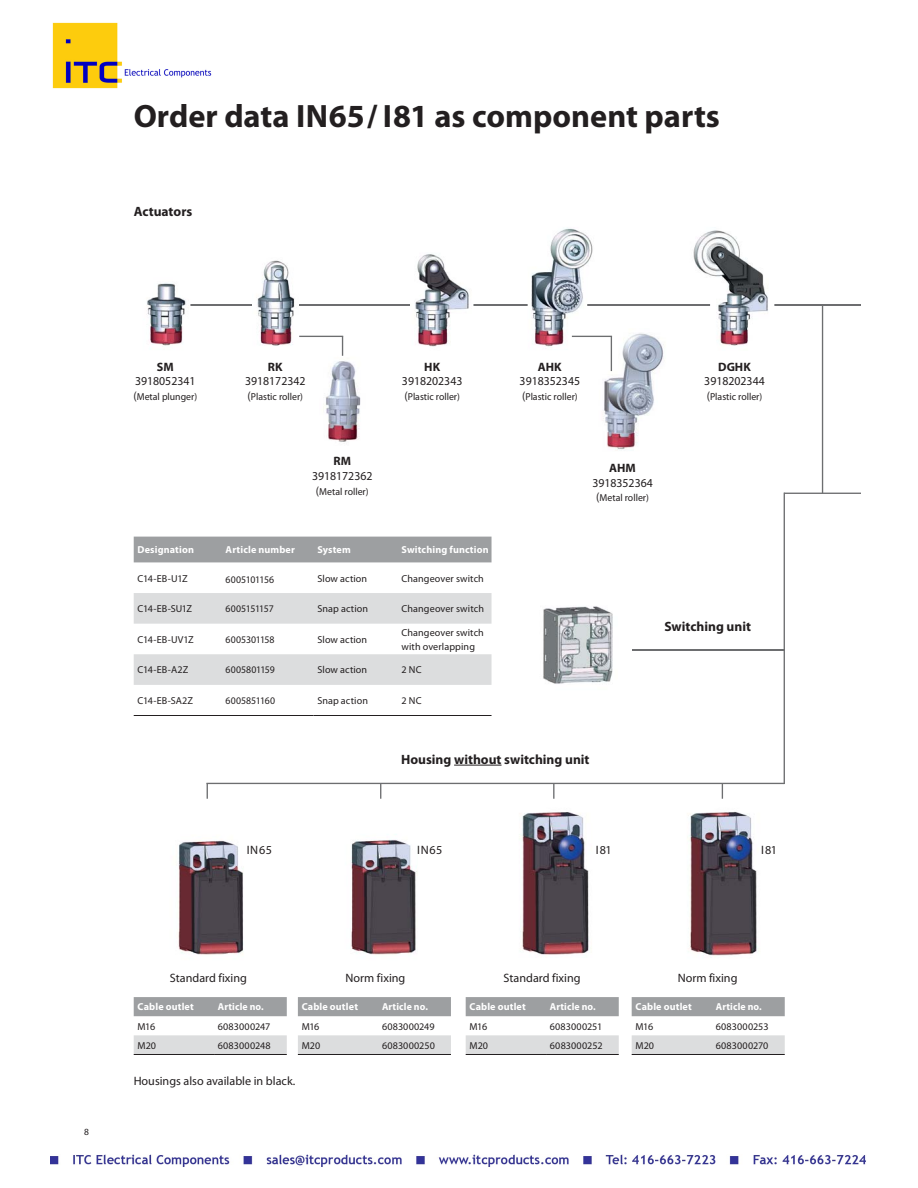
<style>
.page{position:relative;width:918px;height:1188px;background:#fff}
.page>*{position:absolute;margin:0;border:0;box-sizing:border-box;transform-origin:0 0}
.t1{font:700 32.4px "Myriad Pro";color:#231f20}
.t2{font:700 13.5px "Myriad Pro";color:#231f20}
.t3{font:12.15px "Myriad Pro";color:#231f20}
.t4{font:700 12.15px "Myriad Pro";color:#231f20}
.t5{font:10.2px/13.5px "Myriad Pro";color:#231f20}
.t6{font:700 10.2px "Myriad Pro";letter-spacing:.015em;color:#fff}
.t7{font:10.2px "Myriad Pro";letter-spacing:-.035em;color:#231f20}
.t8{font:10.2px "Myriad Pro";letter-spacing:-.025em;color:#231f20}
.t9{font:10.2px "Myriad Pro";letter-spacing:.02em;color:#231f20}
.t10{font:9.45px "Myriad Pro";color:#231f20}
.s1{font-size:12.15px}
</style>
<div class="page">
<img style="left:520px;top:793px;width:69px;height:162px">
<img style="left:689px;top:793px;width:68px;height:163px">
<img style="left:178px;top:840px;width:66px;height:115px">
<img style="left:351px;top:834px;width:66px;height:121px">
<hr style="left:206px;top:783px;width:578px;height:1px;background:#6d6e70">
<svg style="left:553px;top:784px;width:1px;height:15px"></svg>
<svg style="left:722px;top:784px;width:1px;height:15px"></svg>
<svg style="left:380px;top:784px;width:1px;height:15px"></svg>
<hr style="left:172px;top:304px;width:689px;height:2px;background:#6d6e70">
<svg style="left:207px;top:784px;width:1px;height:15px"></svg>
<hr style="left:784px;top:493px;width:1px;height:291px;background:#6d6e70">
<hr style="left:609px;top:650px;width:176px;height:1px;background:#6d6e70">
<img style="left:147px;top:283px;width:43px;height:63px">
<img style="left:252px;top:260px;width:47px;height:86px">
<img style="left:410px;top:254px;width:64px;height:93px">
<img style="left:693px;top:230px;width:81px;height:116px">
<img style="left:543px;top:606px;width:89px;height:78px">
<hr style="left:822px;top:305px;width:1px;height:188px;background:#6d6e70">
<hr style="left:784px;top:493px;width:77px;height:1px;background:#6d6e70">
<img style="left:326px;top:348px;width:35px;height:94px">
<svg style="left:528px;top:228px;width:71px;height:119px"></svg>
<img style="left:599px;top:333px;width:65px;height:117px">
<hr style="left:611px;top:337px;width:1px;height:34px;background:#6d6e70">
<hr style="left:572px;top:336px;width:40px;height:1px;background:#6d6e70">
<svg style="left:342px;top:337px;width:1px;height:19px"></svg>
<hr style="left:299px;top:336px;width:44px;height:1px;background:#6d6e70">
<hr style="left:454px;top:765px;width:48px;height:1px;background:#231f20">
<div style="left:134px;top:537px;width:358px;height:25px;background:#9d9fa1"></div>
<svg style="left:134px;top:593px;width:358px;height:92px"></svg>
<hr style="left:134px;top:715px;width:180px;height:1px;background:#231f20">
<hr style="left:314px;top:715px;width:178px;height:1px;background:#231f20">
<div style="left:134px;top:997px;width:153px;height:19px;background:#9d9fa1"></div>
<div style="left:134px;top:1035px;width:153px;height:19px;background:#dcddde"></div>
<hr style="left:134px;top:1054px;width:80px;height:1px;background:#231f20">
<hr style="left:214px;top:1054px;width:73px;height:1px;background:#231f20">
<div style="left:298px;top:997px;width:153px;height:19px;background:#9d9fa1"></div>
<div style="left:298px;top:1035px;width:153px;height:19px;background:#dcddde"></div>
<hr style="left:298px;top:1054px;width:153px;height:1px;background:#231f20">
<div style="left:466px;top:997px;width:153px;height:19px;background:#9d9fa1"></div>
<div style="left:466px;top:1035px;width:153px;height:19px;background:#dcddde"></div>
<hr style="left:466px;top:1054px;width:80px;height:1px;background:#231f20">
<hr style="left:546px;top:1054px;width:73px;height:1px;background:#231f20">
<div style="left:632px;top:997px;width:153px;height:19px;background:#9d9fa1"></div>
<div style="left:632px;top:1035px;width:153px;height:19px;background:#dcddde"></div>
<hr style="left:632px;top:1054px;width:153px;height:1px;background:#231f20">
<img style="left:51px;top:1154px;width:815px;height:13px">
<img style="left:52px;top:22px;width:160px;height:67px">
<h1 class="t1" style="left:134px;top:103px;width:588px">Order data IN65/ I81 as component parts</h1>
<h2 class="t2" style="left:134px;top:206px;width:60px">Actuators</h2>
<p class="t4" style="left:157px;top:362px;width:18px">SM</p>
<p class="t3" style="left:135px;top:377px;width:62px">3918052341</p>
<p class="t5" style="left:133px;top:390px;width:65px"><span class="s1">(</span>Metal plunger)</p>
<p class="t4" style="left:268px;top:362px;width:16px">RK</p>
<p class="t3" style="left:245px;top:377px;width:62px">3918172342</p>
<p class="t5" style="left:248px;top:390px;width:57px"><span class="s1">(</span>Plastic roller)</p>
<p class="t4" style="left:424px;top:362px;width:17px">HK</p>
<p class="t3" style="left:402px;top:377px;width:62px">3918202343</p>
<p class="t5" style="left:404px;top:390px;width:57px"><span class="s1">(</span>Plastic roller)</p>
<p class="t4" style="left:538px;top:362px;width:25px">AHK</p>
<p class="t3" style="left:520px;top:377px;width:62px">3918352345</p>
<p class="t5" style="left:522px;top:390px;width:57px"><span class="s1">(</span>Plastic roller)</p>
<p class="t4" style="left:718px;top:362px;width:34px">DGHK</p>
<p class="t3" style="left:704px;top:377px;width:62px">3918202344</p>
<p class="t5" style="left:707px;top:390px;width:57px"><span class="s1">(</span>Plastic roller)</p>
<p class="t4" style="left:334px;top:457px;width:19px">RM</p>
<p class="t3" style="left:312px;top:471px;width:62px">3918172362</p>
<p class="t5" style="left:316px;top:485px;width:54px"><span class="s1">(</span>Metal roller)</p>
<p class="t6" style="left:138px;top:546px;width:58px">Designation</p>
<p class="t6" style="left:226px;top:546px;width:71px">Article number</p>
<p class="t6" style="left:317px;top:546px;width:35px">System</p>
<p class="t6" style="left:402px;top:546px;width:89px">Switching function</p>
<p class="t5" style="left:138px;top:572px;width:52px">C14-EB-U1Z</p>
<p class="t7" style="left:226px;top:576px;width:50px">6005101156</p>
<p class="t5" style="left:317px;top:572px;width:51px">Slow action</p>
<p class="t5" style="left:402px;top:572px;width:84px">Changeover switch</p>
<p class="t8" style="left:138px;top:605px;width:56px">C14-EB-SU1Z</p>
<p class="t7" style="left:226px;top:605px;width:50px">6005151157</p>
<p class="t5" style="left:317px;top:603px;width:52px">Snap action</p>
<p class="t5" style="left:402px;top:603px;width:84px">Changeover switch</p>
<p class="t5" style="left:138px;top:633px;width:58px">C14-EB-UV1Z</p>
<p class="t5" style="left:226px;top:633px;width:51px">6005301158</p>
<p class="t5" style="left:317px;top:633px;width:51px">Slow action</p>
<p class="t5" style="left:402px;top:626px;width:84px">Changeover switch with overlapping</p>
<p class="t5" style="left:138px;top:664px;width:52px">C14-EB-A2Z</p>
<p class="t5" style="left:226px;top:664px;width:51px">6005801159</p>
<p class="t5" style="left:317px;top:664px;width:51px">Slow action</p>
<p class="t5" style="left:402px;top:664px;width:22px">2 NC</p>
<p class="t5" style="left:138px;top:694px;width:57px">C14-EB-SA2Z</p>
<p class="t5" style="left:226px;top:694px;width:51px">6005851160</p>
<p class="t5" style="left:317px;top:694px;width:52px">Snap action</p>
<p class="t5" style="left:402px;top:694px;width:22px">2 NC</p>
<p class="t4" style="left:609px;top:463px;width:28px">AHM</p>
<p class="t3" style="left:592px;top:478px;width:62px">3918352364</p>
<p class="t5" style="left:596px;top:492px;width:54px"><span class="s1">(</span>Metal roller)</p>
<h2 class="t2" style="left:664px;top:622px;width:88px">Switching unit</h2>
<h2 class="t2" style="left:401px;top:754px;width:190px">Housing without switching unit</h2>
<p class="t3" style="left:247px;top:845px;width:26px">IN65</p>
<p class="t3" style="left:417px;top:845px;width:26px">IN65</p>
<p class="t3" style="left:596px;top:845px;width:18px">I81</p>
<p class="t3" style="left:761px;top:845px;width:18px">I81</p>
<p class="t10" style="left:84px;top:1129px;width:6px">8</p>
<p class="t3" style="left:170px;top:974px;width:78px">Standard fixing</p>
<p class="t6" style="left:138px;top:1003px;width:58px">Cable outlet</p>
<p class="t6" style="left:218px;top:1003px;width:47px">Article no.</p>
<p class="t5" style="left:138px;top:1020px;width:19px">M16</p>
<p class="t5" style="left:218px;top:1020px;width:54px">6083000247</p>
<p class="t5" style="left:138px;top:1039px;width:20px">M20</p>
<p class="t9" style="left:218px;top:1041px;width:54px">6083000248</p>
<p class="t3" style="left:346px;top:973px;width:61px">Norm fixing</p>
<p class="t3" style="left:504px;top:974px;width:78px">Standard fixing</p>
<p class="t3" style="left:678px;top:974px;width:61px">Norm fixing</p>
<p class="t6" style="left:302px;top:1003px;width:58px">Cable outlet</p>
<p class="t6" style="left:382px;top:1003px;width:47px">Article no.</p>
<p class="t5" style="left:302px;top:1020px;width:19px">M16</p>
<p class="t5" style="left:382px;top:1020px;width:54px">6083000249</p>
<p class="t5" style="left:302px;top:1039px;width:20px">M20</p>
<p class="t5" style="left:382px;top:1039px;width:54px">6083000250</p>
<p class="t6" style="left:470px;top:1003px;width:58px">Cable outlet</p>
<p class="t6" style="left:550px;top:1003px;width:47px">Article no.</p>
<p class="t5" style="left:470px;top:1020px;width:19px">M16</p>
<p class="t5" style="left:550px;top:1020px;width:54px">6083000251</p>
<p class="t5" style="left:470px;top:1039px;width:20px">M20</p>
<p class="t5" style="left:550px;top:1039px;width:54px">6083000252</p>
<p class="t6" style="left:636px;top:1003px;width:58px">Cable outlet</p>
<p class="t6" style="left:716px;top:1003px;width:47px">Article no.</p>
<p class="t5" style="left:636px;top:1020px;width:19px">M16</p>
<p class="t5" style="left:716px;top:1020px;width:54px">6083000253</p>
<p class="t5" style="left:636px;top:1039px;width:20px">M20</p>
<p class="t5" style="left:716px;top:1039px;width:54px">6083000270</p>
<p class="t3" style="left:134px;top:1076px;width:163px">Housings also available in black.</p>
</div>
